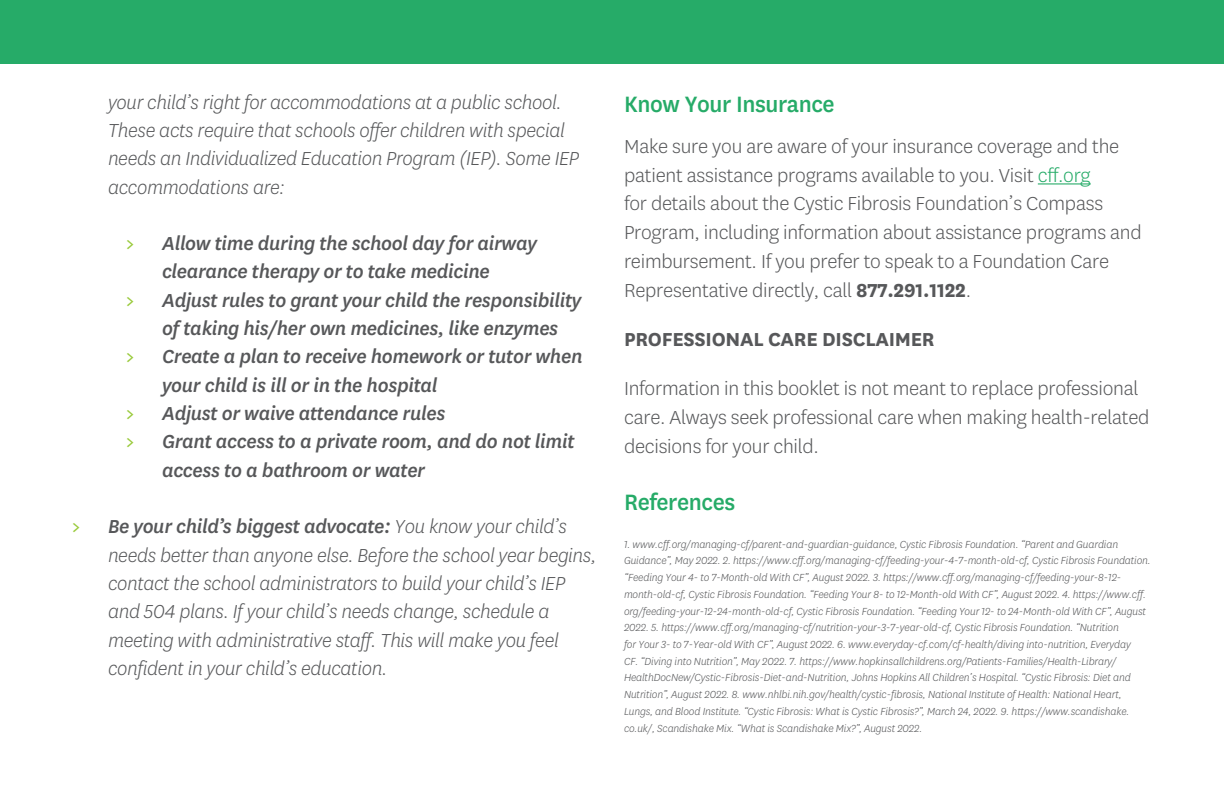
<style>
.page{position:relative;width:1224px;height:792px;background:#fff}
.page>*{position:absolute;margin:0;border:0;box-sizing:border-box;transform-origin:0 0}
.Paragraph_Style_1{font:500 26px "Centene Sans";letter-spacing:-.015em;color:#26ab68}
.t1{font:italic 300 22px/28.4px "Centene Sans";letter-spacing:-.015em;color:#57585a}
.Paragraph_Style_1-2{font:300 22px/28.8px "Centene Sans";letter-spacing:-.01em;color:#57585a}
.t2{font:italic 500 22px/28.4px "Centene Sans";letter-spacing:-.015em;color:#57585a;text-align:center}
.Paragraph_Style_1-3{font:700 22px "Centene Sans";letter-spacing:-.015em;color:#57585a}
.Paragraph_Style_1-4{font:italic 300 12px/16.8px "Centene Sans";letter-spacing:-.01em;color:#57585a}
.s1{font-style:normal;color:#99ca3b}
.s2{font-weight:500;font-style:normal;color:#99ca3b}
.s3{font-weight:500}
.s4{color:#26ab68}
.s5{font-weight:700}
</style>
<div class="page">
<hr style="left:1038px;top:183px;width:53px;height:1px;background:#26ab68">
<div style="left:0;top:0;width:1224px;height:63px;background:#26ab68"></div>
<p class="t1" style="left:108px;top:88px;width:473px">your child’s right for accommodations at a public school.<br>These acts require that schools offer children with special needs an Individualized Education Program (IEP). Some IEP accommodations are:</p>
<p class="t2" style="left:126px;top:229px;width:413px"><span class="s1">&gt;</span> Allow time during the school day for airway clearance therapy or to take medicine</p>
<p class="t2" style="left:126px;top:286px;width:457px"><span class="s1">&gt;</span> Adjust rules to grant your child the responsibility of taking his/her own medicines, like enzymes</p>
<p class="t2" style="left:162px;top:342px;width:422px;text-align:left;text-indent:-36px"><span class="s1">&gt;</span> Create a plan to receive homework or tutor when your child is ill or in the hospital</p>
<p class="t2" style="left:126px;top:399px;width:321px"><span class="s1">&gt;</span> Adjust or waive attendance rules</p>
<p class="t2" style="left:162px;top:427px;width:414px;text-align:left;text-indent:-36px"><span class="s1">&gt;</span> Grant access to a private room, and do not limit access to a bathroom or water</p>
<p class="t1" style="left:108px;top:513px;width:490px;text-indent:-36px"><span class="s2">&gt;</span> <span class="s3">Be your child’s biggest advocate:</span> You know your child’s needs better than anyone else. Before the school year begins, contact the school administrators to build your child’s IEP and 504 plans. If your child’s needs change, schedule a meeting with administrative staff. This will make you feel confident in your child’s education.</p>
<p class="Paragraph_Style_1" style="left:624px;top:90px;width:212px">Know Your Insurance</p>
<p class="Paragraph_Style_1-2" style="left:624px;top:132px;width:519px">Make sure you are aware of your insurance coverage and the patient assistance programs available to you. Visit <span class="s4">cff.org<br></span>for details about the Cystic Fibrosis Foundation’s Compass Program, including information about assistance programs and reimbursement. If you prefer to speak to a Foundation Care Representative directly, call <span class="s5">877.291.1122</span>.</p>
<p class="Paragraph_Style_1-3" style="left:624px;top:326px;width:312px">PROFESSIONAL CARE DISCLAIMER</p>
<p class="Paragraph_Style_1-2" style="left:624px;top:374px;width:527px">Information in this booklet is not meant to replace professional care. Always seek professional care when making health-related decisions for your child.</p>
<p class="Paragraph_Style_1" style="left:624px;top:488px;width:113px">References</p>
<p class="Paragraph_Style_1-4" style="left:624px;top:536px;width:528px">1. www.cff.org/managing-cf/parent-and-guardian-guidance, Cystic Fibrosis Foundation. “Parent and Guardian Guidance”, May 2022. 2. https://www.cff.org/managing-cf/feeding-your-4-7-month-old-cf, Cystic Fibrosis Foundation. “Feeding Your 4- to 7-Month-old With CF”, August 2022. 3. https://www.cff.org/managing-cf/feeding-your-8-12- month-old-cf, Cystic Fibrosis Foundation. “Feeding Your 8- to 12-Month-old With CF”, August 2022. 4. https://www.cff. org/feeding-your-12-24-month-old-cf, Cystic Fibrosis Foundation. “Feeding Your 12- to 24-Month-old With CF”, August 2022. 5. https://www.cff.org/managing-cf/nutrition-your-3-7-year-old-cf, Cystic Fibrosis Foundation. “Nutrition<br>for Your 3- to 7-Year-old With CF”, August 2022. 6. www.everyday-cf.com/cf-health/diving into-nutrition, Everyday<br>CF. “Diving into Nutrition”, May 2022. 7. https://www.hopkinsallchildrens.org/Patients-Families/Health-Library/ HealthDocNew/Cystic-Fibrosis-Diet-and-Nutrition, Johns Hopkins All Children’s Hospital. “Cystic Fibrosis: Diet and Nutrition”, August 2022. 8. www.nhlbi.nih.gov/health/cystic-fibrosis, National Institute of Health: National Heart, Lungs, and Blood Institute. “Cystic Fibrosis: What is Cystic Fibrosis?”, March 24, 2022. 9. https://www.scandishake. co.uk/, Scandishake Mix. “What is Scandishake Mix?”, August 2022.</p>
</div>
